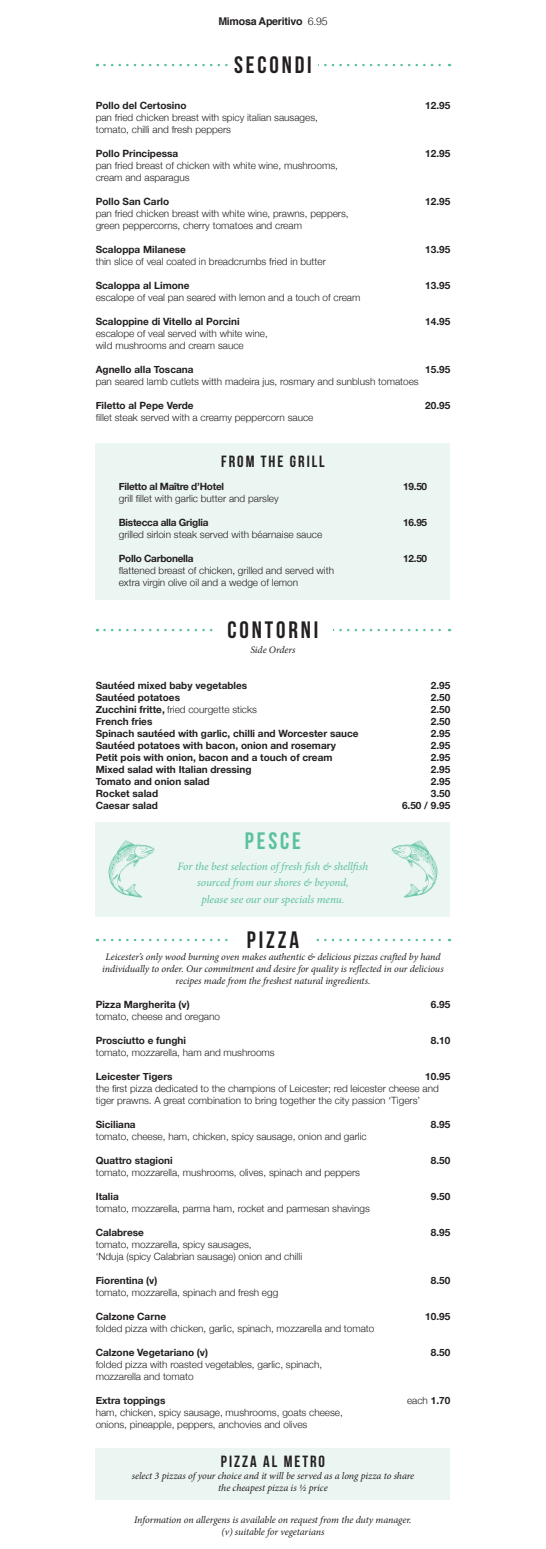
<style>
.page{position:relative;width:546px;height:1549px;background:#fff}
.page>*{position:absolute;margin:0;border:0;box-sizing:border-box;transform-origin:0 0}
.t1{font:700 23.75px "Bebas Neue";letter-spacing:.12em;color:#231f20}
.t2{font:700 23.75px "Bebas Neue";letter-spacing:.12em;color:#5ac19e}
.t3{font:700 16.25px "Bebas Neue";letter-spacing:.12em;color:#231f20}
.t4{font:italic 11.25px/16.2px "Minion Pro";letter-spacing:-.01em;color:#5ac19e;text-align:center}
.t5{font:700 10.62px "Helvetica";letter-spacing:-.025em;color:#231f20}
.t6{font:300 10px/12px "Helvetica Neue";color:#231f20}
.t7{font:700 10px "Helvetica Neue";color:#231f20}
.t8{font:italic 10px/12px "Minion Pro";letter-spacing:-.005em;color:#231f20;text-align:center}
.t9{font:700 10px "Helvetica Neue";letter-spacing:-.025em;color:#231f20}
.s1{font-weight:300}
.s2{font-weight:700}
</style>
<div class="page">
<svg style="left:104px;top:938px;width:346px;height:3px"></svg>
<div style="left:231px;top:930px;width:84px;height:22px;background:#fff"></div>
<svg style="left:104px;top:629px;width:346px;height:2px"></svg>
<div style="left:213px;top:620px;width:119px;height:22px;background:#fff"></div>
<svg style="left:104px;top:64px;width:346px;height:2px"></svg>
<div style="left:228px;top:55px;width:89px;height:22px;background:#fff"></div>
<div style="left:96px;top:1447px;width:354px;height:52px;background:#ebf5f1"></div>
<div style="left:96px;top:443px;width:354px;height:157px;background:#ebf5f1"></div>
<div style="left:96px;top:822px;width:354px;height:95px;background:#ebf5f1"></div>
<svg style="left:108px;top:840px;width:47px;height:57px"></svg>
<svg style="left:391px;top:840px;width:46px;height:57px"></svg>
<p class="t5" style="left:218px;top:12px;width:111px">Mimosa Aperitivo <span class="s1">6.95</span></p>
<h1 class="t1" style="left:234px;top:52px;width:79px">SECONDI</h1>
<p class="t7" style="left:96px;top:98px;width:92px">Pollo del Certosino</p>
<p class="t7" style="left:425px;top:98px;width:27px">12.95</p>
<p class="t6" style="left:96px;top:111px;width:224px">pan fried chicken breast with spicy italian sausages, tomato, chilli and fresh peppers</p>
<p class="t7" style="left:96px;top:146px;width:84px">Pollo Principessa</p>
<p class="t7" style="left:425px;top:146px;width:27px">12.95</p>
<p class="t6" style="left:96px;top:159px;width:244px">pan fried breast of chicken with white wine, mushrooms, cream and asparagus</p>
<p class="t7" style="left:96px;top:194px;width:75px">Pollo San Carlo</p>
<p class="t7" style="left:425px;top:194px;width:27px">12.95</p>
<p class="t6" style="left:96px;top:207px;width:254px">pan fried chicken breast with white wine, prawns, peppers, green peppercorns, cherry tomatoes and cream</p>
<p class="t7" style="left:96px;top:242px;width:92px">Scaloppa Milanese</p>
<p class="t7" style="left:425px;top:242px;width:27px">13.95</p>
<p class="t6" style="left:96px;top:255px;width:232px">thin slice of veal coated in breadcrumbs fried in butter</p>
<p class="t7" style="left:96px;top:278px;width:95px">Scaloppa al Limone</p>
<p class="t7" style="left:425px;top:278px;width:27px">13.95</p>
<p class="t6" style="left:96px;top:291px;width:266px">escalope of veal pan seared with lemon and a touch of cream</p>
<p class="t7" style="left:96px;top:314px;width:145px">Scaloppine di Vitello al Porcini</p>
<p class="t7" style="left:425px;top:314px;width:27px">14.95</p>
<p class="t6" style="left:96px;top:327px;width:174px">escalope of veal served with white wine, wild mushrooms and cream sauce</p>
<p class="t7" style="left:96px;top:362px;width:99px">Agnello alla Toscana</p>
<p class="t7" style="left:425px;top:362px;width:27px">15.95</p>
<p class="t6" style="left:96px;top:375px;width:324px">pan seared lamb cutlets witth madeira jus, rosmary and sunblush tomatoes</p>
<p class="t7" style="left:96px;top:398px;width:99px">Filetto al Pepe Verde</p>
<p class="t7" style="left:425px;top:398px;width:27px">20.95</p>
<p class="t6" style="left:96px;top:411px;width:219px">fillet steak served with a creamy peppercorn sauce</p>
<h2 class="t3" style="left:221px;top:453px;width:105px">FROM THE GRILL</h2>
<p class="t9" style="left:119px;top:478px;width:107px">Filetto al Maître d’Hotel</p>
<p class="t7" style="left:403px;top:478px;width:26px">19.50</p>
<p class="t6" style="left:119px;top:491px;width:161px">grill fillet with garlic butter and parsley</p>
<p class="t9" style="left:119px;top:514px;width:91px">Bistecca alla Griglia</p>
<p class="t7" style="left:403px;top:514px;width:26px">16.95</p>
<p class="t6" style="left:119px;top:527px;width:205px">grilled sirloin steak served with béarnaise sauce</p>
<p class="t9" style="left:119px;top:550px;width:76px">Pollo Carbonella</p>
<p class="t7" style="left:403px;top:550px;width:26px">12.50</p>
<p class="t6" style="left:119px;top:563px;width:217px">flattened breast of chicken, grilled and served with extra virgin olive oil and a wedge of lemon</p>
<h1 class="t1" style="left:227px;top:617px;width:92px">CONTORNI</h1>
<p class="t8" style="left:250px;top:644px;width:47px">Side Orders</p>
<p class="t7" style="left:96px;top:677px;width:153px">Sautéed mixed baby vegetables</p>
<p class="t7" style="left:431px;top:677px;width:21px">2.95</p>
<p class="t7" style="left:96px;top:689px;width:86px">Sautéed potatoes</p>
<p class="t7" style="left:431px;top:689px;width:21px">2.50</p>
<p class="t6" style="left:96px;top:703px;width:163px"><span class="s2">Zucchini fritte,</span> fried courgette sticks</p>
<p class="t7" style="left:431px;top:701px;width:21px">2.50</p>
<p class="t7" style="left:96px;top:713px;width:58px">French fries</p>
<p class="t7" style="left:431px;top:713px;width:21px">2.50</p>
<p class="t7" style="left:96px;top:725px;width:264px">Spinach sautéed with garlic, chilli and Worcester sauce</p>
<p class="t7" style="left:431px;top:725px;width:21px">2.95</p>
<p class="t7" style="left:96px;top:737px;width:241px">Sautéed potatoes with bacon, onion and rosemary</p>
<p class="t7" style="left:431px;top:737px;width:21px">2.95</p>
<p class="t7" style="left:96px;top:749px;width:238px">Petit pois with onion, bacon and a touch of cream</p>
<p class="t7" style="left:431px;top:749px;width:21px">2.95</p>
<p class="t7" style="left:96px;top:761px;width:157px">Mixed salad with Italian dressing</p>
<p class="t7" style="left:431px;top:761px;width:21px">2.95</p>
<p class="t7" style="left:96px;top:773px;width:115px">Tomato and onion salad</p>
<p class="t7" style="left:431px;top:773px;width:21px">2.95</p>
<p class="t7" style="left:96px;top:785px;width:64px">Rocket salad</p>
<p class="t7" style="left:431px;top:785px;width:21px">3.50</p>
<p class="t7" style="left:96px;top:797px;width:64px">Caesar salad</p>
<p class="t7" style="left:402px;top:797px;width:50px">6.50 / 9.95</p>
<h1 class="t2" style="left:245px;top:828px;width:58px">PESCE</h1>
<p class="t4" style="left:177px;top:858px;width:192px">For the best selection of fresh fish &amp; shellfish sourced from our shores &amp; beyond,<br>please see our our specials menu.</p>
<h1 class="t1" style="left:247px;top:927px;width:54px">PIZZA</h1>
<p class="t8" style="left:102px;top:951px;width:343px">Leicester’s only wood burning oven makes authentic &amp; delicious pizzas crafted by hand individually to order. Our commitment and desire for quality is reflected in our delicious recipes made from the freshest natural ingredients.</p>
<p class="t7" style="left:96px;top:997px;width:95px">Pizza Margherita (v)</p>
<p class="t7" style="left:431px;top:997px;width:21px">6.95</p>
<p class="t6" style="left:96px;top:1010px;width:126px">tomato, cheese and oregano</p>
<p class="t7" style="left:96px;top:1033px;width:92px">Prosciutto e funghi</p>
<p class="t7" style="left:431px;top:1033px;width:21px">8.10</p>
<p class="t6" style="left:96px;top:1046px;width:180px">tomato, mozzarella, ham and mushrooms</p>
<p class="t7" style="left:96px;top:1069px;width:78px">Leicester Tigers</p>
<p class="t7" style="left:425px;top:1069px;width:27px">10.95</p>
<p class="t6" style="left:96px;top:1082px;width:344px">the first pizza dedicated to the champions of Leicester; red leicester cheese and tiger prawns. A great combination to bring together the city passion ‘Tigers’</p>
<p class="t7" style="left:96px;top:1117px;width:41px">Siciliana</p>
<p class="t7" style="left:431px;top:1117px;width:21px">8.95</p>
<p class="t6" style="left:96px;top:1130px;width:272px">tomato, cheese, ham, chicken, spicy sausage, onion and garlic</p>
<p class="t7" style="left:96px;top:1153px;width:79px">Quattro stagioni</p>
<p class="t7" style="left:431px;top:1153px;width:21px">8.50</p>
<p class="t6" style="left:96px;top:1166px;width:266px">tomato, mozzarella, mushrooms, olives, spinach and peppers</p>
<p class="t7" style="left:96px;top:1189px;width:25px">Italia</p>
<p class="t7" style="left:431px;top:1189px;width:21px">9.50</p>
<p class="t6" style="left:96px;top:1202px;width:275px">tomato, mozzarella, parma ham, rocket and parmesan shavings</p>
<p class="t7" style="left:96px;top:1225px;width:50px">Calabrese</p>
<p class="t7" style="left:431px;top:1225px;width:21px">8.95</p>
<p class="t6" style="left:96px;top:1238px;width:208px">tomato, mozzarella, spicy sausages,<br>‘Nduja (spicy Calabrian sausage) onion and chilli</p>
<p class="t7" style="left:96px;top:1273px;width:63px">Fiorentina (v)</p>
<p class="t7" style="left:431px;top:1273px;width:21px">8.50</p>
<p class="t6" style="left:96px;top:1286px;width:184px">tomato, mozzarella, spinach and fresh egg</p>
<p class="t7" style="left:96px;top:1309px;width:72px">Calzone Carne</p>
<p class="t7" style="left:425px;top:1309px;width:27px">10.95</p>
<p class="t6" style="left:96px;top:1322px;width:280px">folded pizza with chicken, garlic, spinach, mozzarella and tomato</p>
<p class="t7" style="left:96px;top:1345px;width:114px">Calzone Vegetariano (v)</p>
<p class="t7" style="left:431px;top:1345px;width:21px">8.50</p>
<p class="t6" style="left:96px;top:1358px;width:228px">folded pizza with roasted vegetables, garlic, spinach, mozzarella and tomato</p>
<p class="t7" style="left:96px;top:1393px;width:71px">Extra toppings</p>
<p class="t6" style="left:407px;top:1394px;width:45px">each <span class="s2">1.70</span></p>
<p class="t6" style="left:96px;top:1406px;width:249px">ham, chicken, spicy sausage, mushrooms, goats cheese, onions, pineapple, peppers, anchovies and olives</p>
<h2 class="t3" style="left:221px;top:1452px;width:105px">PIZZA AL METRO</h2>
<p class="t8" style="left:132px;top:1469px;width:284px">select 3 pizzas of your choice and it will be served as a long pizza to share the cheapest pizza is ½ price</p>
<p class="t8" style="left:134px;top:1513px;width:279px">Information on allergens is available on request from the duty manager. (v) suitable for vegetarians</p>
</div>
